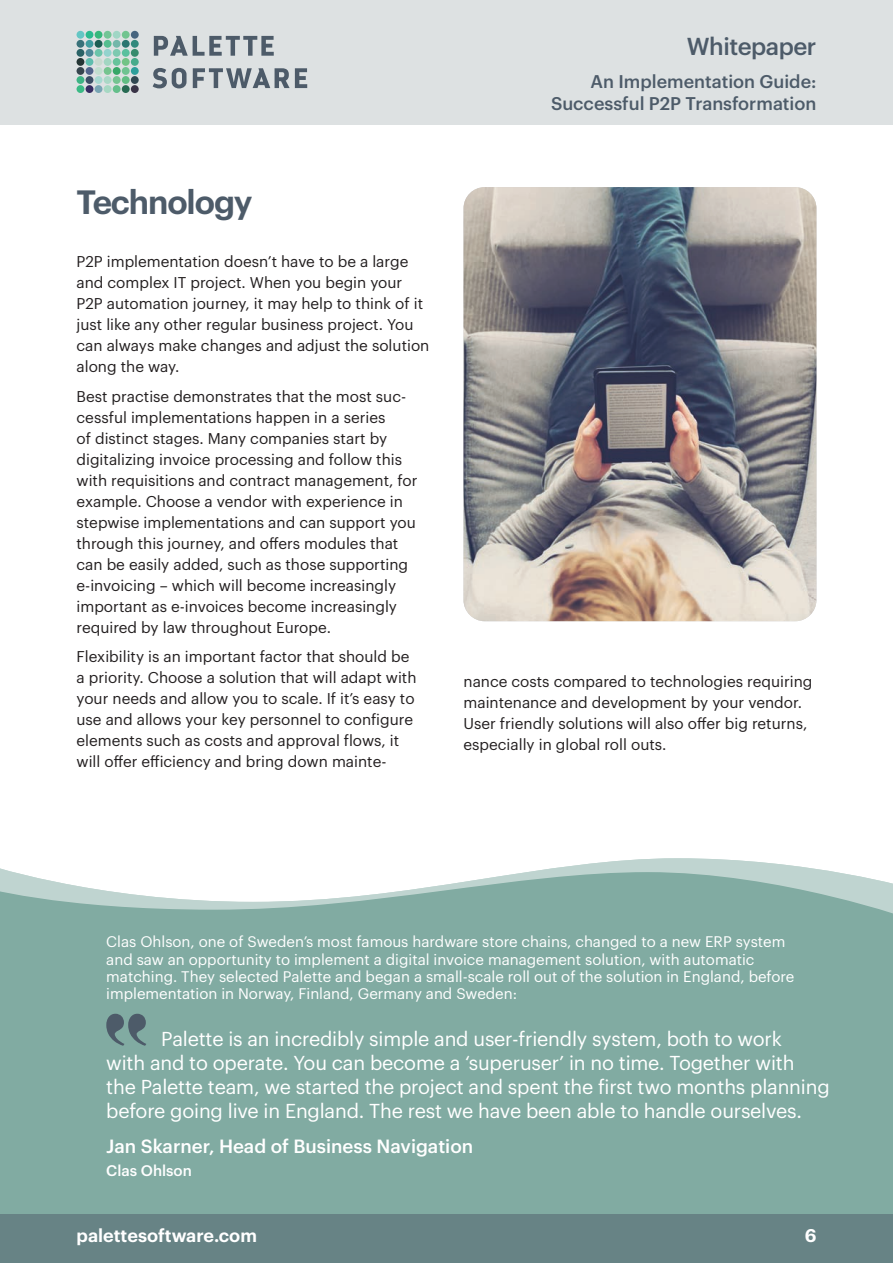
<style>
.page{position:relative;width:893px;height:1263px;background:#fff}
.page>*{position:absolute;margin:0;border:0;box-sizing:border-box;transform-origin:0 0}
.t1{font:600 33px "Graphik";letter-spacing:-.035em;color:#4d5b69}
.t2{font:500 24px "Graphik";letter-spacing:-.02em;color:#4d5b69}
.t3{font:19.65px/24px "Graphik";letter-spacing:-.01em;color:#fff}
.t4{font:500 18.75px "Graphik";color:#fff}
.t5{font:500 18px/21.6px "Graphik";color:#4d5b69;text-align:right}
.t6{font:600 18px "Graphik";color:#fff}
.t7{font:15.3px/21px "Graphik";color:#231f20}
.t8{font:15px/17.2px "Graphik";color:#fff}
.t9{font:500 15px "Graphik";color:#fff}
</style>
<div class="page">
<div style="left:0;top:920px;width:893px;height:294px;background:#81aba2"></div>
<svg style="left:0;top:858px;width:893px;height:62px"></svg>
<div style="left:0;top:0;width:893px;height:125px;background:#dde1e2"></div>
<div style="left:77px;top:31px;width:7px;height:8px;background:#64c6c4;border-radius:50%"></div>
<div style="left:77px;top:40px;width:7px;height:8px;background:#39727a;border-radius:50%"></div>
<div style="left:77px;top:49px;width:7px;height:8px;background:#296266;border-radius:50%"></div>
<div style="left:77px;top:58px;width:7px;height:8px;background:#243534;border-radius:50%"></div>
<div style="left:77px;top:67px;width:7px;height:8px;background:#36454e;border-radius:50%"></div>
<div style="left:77px;top:76px;width:7px;height:8px;background:#3db384;border-radius:50%"></div>
<div style="left:77px;top:85px;width:7px;height:8px;background:#3bba85;border-radius:50%"></div>
<div style="left:86px;top:31px;width:7px;height:8px;background:#2cba8f;border-radius:50%"></div>
<div style="left:86px;top:40px;width:7px;height:8px;background:#409d9f;border-radius:50%"></div>
<div style="left:86px;top:49px;width:7px;height:8px;background:#4d8998;border-radius:50%"></div>
<div style="left:86px;top:58px;width:7px;height:8px;background:#5fbdae;border-radius:50%"></div>
<div style="left:86px;top:67px;width:7px;height:8px;background:#51648b;border-radius:50%"></div>
<div style="left:86px;top:76px;width:7px;height:8px;background:#3c4f66;border-radius:50%"></div>
<div style="left:86px;top:85px;width:7px;height:8px;background:#372d63;border-radius:50%"></div>
<div style="left:95px;top:31px;width:7px;height:8px;background:#37b87c;border-radius:50%"></div>
<div style="left:95px;top:40px;width:7px;height:8px;background:#1d5f53;border-radius:50%"></div>
<div style="left:95px;top:49px;width:7px;height:8px;background:#6bc4aa;border-radius:50%"></div>
<div style="left:95px;top:58px;width:7px;height:8px;background:#c9dad0;border-radius:50%"></div>
<div style="left:95px;top:67px;width:7px;height:8px;background:#c1decf;border-radius:50%"></div>
<div style="left:95px;top:76px;width:7px;height:8px;background:#a7d9d1;border-radius:50%"></div>
<div style="left:95px;top:85px;width:7px;height:8px;background:#78a5b4;border-radius:50%"></div>
<div style="left:104px;top:31px;width:8px;height:8px;background:#73c596;border-radius:50%"></div>
<div style="left:104px;top:40px;width:8px;height:8px;background:#55be8f;border-radius:50%"></div>
<div style="left:104px;top:49px;width:8px;height:8px;background:#93d3ce;border-radius:50%"></div>
<div style="left:104px;top:58px;width:8px;height:8px;background:#a2d6c2;border-radius:50%"></div>
<div style="left:104px;top:67px;width:8px;height:8px;background:#75c48f;border-radius:50%"></div>
<div style="left:104px;top:76px;width:8px;height:8px;background:#a9d8c6;border-radius:50%"></div>
<div style="left:104px;top:85px;width:8px;height:8px;background:#a6d8c3;border-radius:50%"></div>
<div style="left:113px;top:31px;width:8px;height:8px;background:#a0d6c5;border-radius:50%"></div>
<div style="left:113px;top:40px;width:8px;height:8px;background:#73b7aa;border-radius:50%"></div>
<div style="left:113px;top:49px;width:8px;height:8px;background:#7dc9b0;border-radius:50%"></div>
<div style="left:113px;top:58px;width:8px;height:8px;background:#66c39b;border-radius:50%"></div>
<div style="left:113px;top:67px;width:8px;height:8px;background:#36a767;border-radius:50%"></div>
<div style="left:113px;top:76px;width:8px;height:8px;background:#74c491;border-radius:50%"></div>
<div style="left:113px;top:85px;width:8px;height:8px;background:#64bf8b;border-radius:50%"></div>
<div style="left:122px;top:31px;width:8px;height:8px;background:#71c48f;border-radius:50%"></div>
<div style="left:122px;top:40px;width:8px;height:8px;background:#2a7570;border-radius:50%"></div>
<div style="left:122px;top:49px;width:8px;height:8px;background:#5ac09e;border-radius:50%"></div>
<div style="left:122px;top:58px;width:8px;height:8px;background:#72c386;border-radius:50%"></div>
<div style="left:122px;top:67px;width:8px;height:8px;background:#6fc391;border-radius:50%"></div>
<div style="left:122px;top:76px;width:8px;height:8px;background:#61be84;border-radius:50%"></div>
<div style="left:122px;top:85px;width:8px;height:8px;background:#276b53;border-radius:50%"></div>
<div style="left:131px;top:31px;width:8px;height:8px;background:#47657f;border-radius:50%"></div>
<div style="left:131px;top:40px;width:8px;height:8px;background:#31897d;border-radius:50%"></div>
<div style="left:131px;top:49px;width:8px;height:8px;background:#378b6d;border-radius:50%"></div>
<div style="left:131px;top:58px;width:8px;height:8px;background:#48ab8b;border-radius:50%"></div>
<div style="left:131px;top:67px;width:8px;height:8px;background:#2d9f9b;border-radius:50%"></div>
<div style="left:131px;top:76px;width:8px;height:8px;background:#314852;border-radius:50%"></div>
<div style="left:131px;top:85px;width:8px;height:8px;background:#393447;border-radius:50%"></div>
<svg style="left:154px;top:36px;width:120px;height:20px"></svg>
<svg style="left:153px;top:68px;width:34px;height:20px"></svg>
<svg style="left:193px;top:68px;width:114px;height:20px"></svg>
<svg style="left:106px;top:1014px;width:40px;height:32px"></svg>
<img style="left:463px;top:187px;width:353px;height:434px">
<div style="left:0;top:1214px;width:893px;height:49px;background:#678385"></div>
<h1 class="t1" style="left:77px;top:177px;width:178px">Technology</h1>
<p class="t7" style="left:77px;top:250px;width:354px">P2P implementation doesn’t have to be a large and complex IT project. When you begin your P2P automation journey, it may help to think of it just like any other regular business project. You can always make changes and adjust the solution along the way.</p>
<p class="t7" style="left:77px;top:384px;width:342px">Best practise demonstrates that the most suc&shy;cessful implementations happen in a series<br>of distinct stages. Many companies start by digitalizing invoice processing and follow this with requisitions and contract management, for example. Choose a vendor with experience in stepwise implementations and can support you through this journey, and offers modules that can be easily added, such as those supporting e-invoicing – which will become increasingly important as e-invoices become increasingly required by law throughout Europe.</p>
<p class="t7" style="left:77px;top:645px;width:341px">Flexibility is an important factor that should be a priority. Choose a solution that will adapt with your needs and allow you to scale. If it’s easy to use and allows your key personnel to configure elements such as costs and approval flows, it will offer efficiency and bring down mainte-</p>
<h2 class="t2" style="left:687px;top:28px;width:131px">Whitepaper</h2>
<p class="t5" style="left:551px;top:70px;width:267px">An Implementation Guide:<br>Successful P2P Transformation</p>
<p class="t7" style="left:463px;top:670px;width:350px">nance costs compared to technologies requiring maintenance and development by your vendor.<br>User friendly solutions will also offer big returns, especially in global roll outs.</p>
<p class="t8" style="left:106px;top:932px;width:690px">Clas Ohlson, one of Sweden’s most famous hardware store chains, changed to a new ERP system and saw an opportunity to implement a digital invoice management solution, with automatic matching. They selected Palette and began a small-scale roll out of the solution in England, before implementation in Norway, Finland, Germany and Sweden:</p>
<p class="t3" style="left:106px;top:1025px;width:725px;text-indent:55px">Palette is an incredibly simple and user-friendly system, both to work<br>with and to operate. You can become a ‘superuser’ in no time. Together with<br>the Palette team, we started the project and spent the first two months planning before going live in England. The rest we have been able to handle ourselves.</p>
<p class="t4" style="left:106px;top:1132px;width:368px">Jan Skarner, Head of Business Navigation</p>
<p class="t9" style="left:106px;top:1159px;width:87px">Clas Ohlson</p>
<p class="t6" style="left:77px;top:1221px;width:182px">palettesoftware.com</p>
<p class="t6" style="left:805px;top:1221px;width:13px">6</p>
</div>
